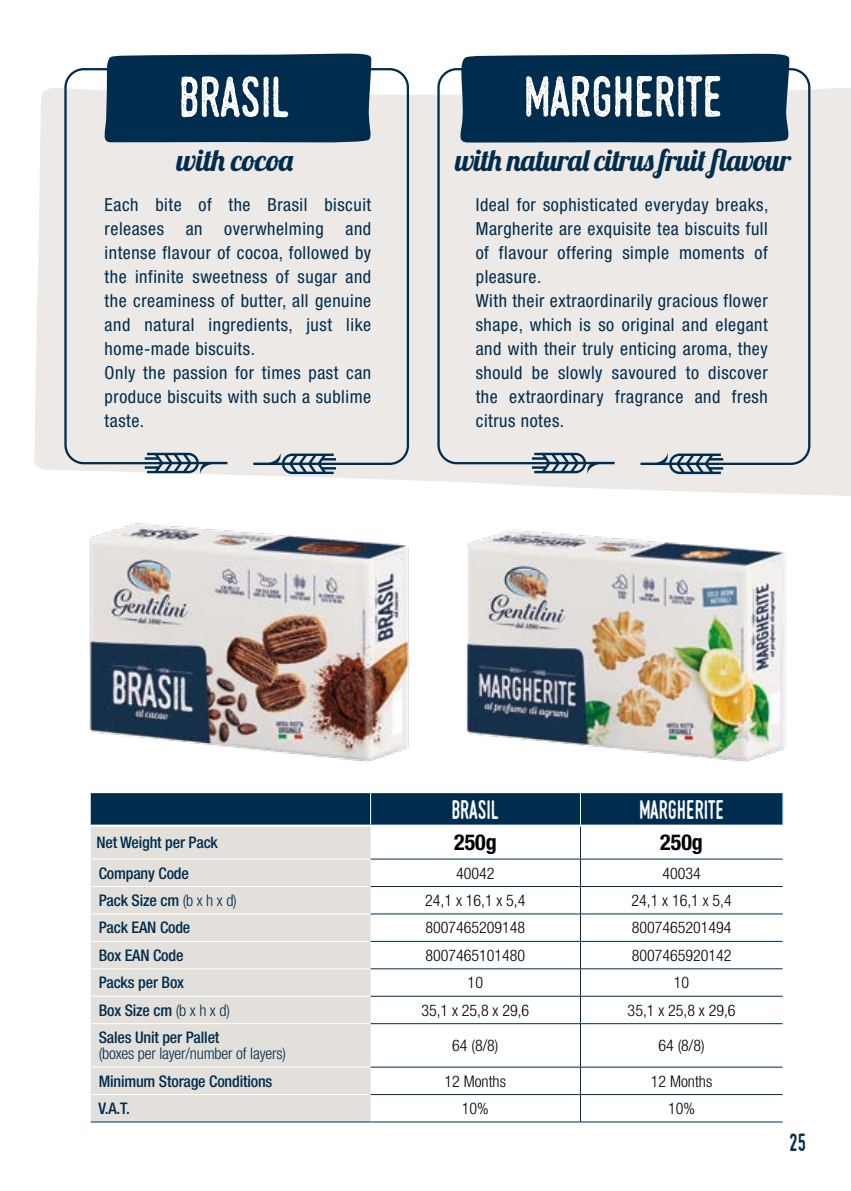
<style>
.page{position:relative;width:851px;height:1191px;background:#fff}
.page>*{position:absolute;margin:0;border:0;box-sizing:border-box;transform-origin:0 0}
.t1{font:56px "Swistblnk Monthoers";letter-spacing:-.01em;color:#fff}
.t2{font:30px "Lobster 1.4";letter-spacing:-.02em;color:#002c4d}
.t3{font:26px "Swistblnk Monthoers";letter-spacing:-.01em;color:#fff;scale:.92 1}
.t4{font:24px "Swistblnk Monthoers";color:#002c4d}
.t5{font:700 condensed 22px "Helvetica Neue LT Std";color:#000}
.t6{font:condensed 18px/24px "Helvetica Neue LT Std";letter-spacing:.03em;color:#002c4d}
.t7{font:300 condensed 16px "Helvetica Neue LT Std";color:#000}
.t8{font:500 condensed 16px "Helvetica Neue LT Std";letter-spacing:-.01em;color:#002c4d}
.t9{font:300 condensed 16px "Helvetica Neue LT Std";letter-spacing:-.01em;color:#002c4d}
.s1{font-weight:300}
</style>
<div class="page">
<svg style="left:34px;top:87px;width:816px;height:409px;fill:#ece9e6"></svg>
<svg style="left:253px;top:465px;width:83px;height:9px"></svg>
<svg style="left:145px;top:465px;width:82px;height:9px"></svg>
<div style="left:64px;top:68px;width:345px;height:397px;background:#ece9e6"></div>
<svg style="left:640px;top:465px;width:83px;height:9px"></svg>
<svg style="left:532px;top:465px;width:82px;height:9px"></svg>
<div style="left:437px;top:68px;width:373px;height:397px;background:#ece9e6"></div>
<svg style="left:101px;top:53px;width:271px;height:91px;background:#103957"></svg>
<svg style="left:455px;top:53px;width:335px;height:91px;background:#103957"></svg>
<img style="left:89px;top:523px;width:320px;height:239px">
<img style="left:466px;top:529px;width:320px;height:234px">
<div style="left:91px;top:793px;width:691px;height:31px;background:#002c4d"></div>
<div style="left:91px;top:826px;width:279px;height:295px;background:#e3e0db"></div>
<svg style="left:581px;top:859px;width:201px;height:237px"></svg>
<hr style="left:91px;top:858px;width:279px;height:1px;background:#fff">
<hr style="left:91px;top:886px;width:279px;height:1px;background:#fff">
<hr style="left:91px;top:913px;width:279px;height:1px;background:#fff">
<hr style="left:91px;top:941px;width:279px;height:1px;background:#fff">
<hr style="left:91px;top:968px;width:279px;height:1px;background:#fff">
<hr style="left:91px;top:996px;width:279px;height:1px;background:#fff">
<hr style="left:91px;top:1023px;width:279px;height:1px;background:#fff">
<hr style="left:91px;top:1066px;width:279px;height:1px;background:#fff">
<hr style="left:91px;top:1094px;width:279px;height:1px;background:#fff">
<hr style="left:580px;top:793px;width:1px;height:31px;background:#fff">
<hr style="left:370px;top:793px;width:1px;height:31px;background:#fff">
<hr style="left:580px;top:826px;width:1px;height:33px;background:#002c4d">
<hr style="left:370px;top:858px;width:210px;height:1px;background:#002c4d">
<hr style="left:580px;top:858px;width:202px;height:1px;background:#002c4d">
<hr style="left:370px;top:886px;width:210px;height:1px;background:#002c4d">
<hr style="left:580px;top:886px;width:202px;height:1px;background:#002c4d">
<hr style="left:370px;top:913px;width:210px;height:1px;background:#002c4d">
<hr style="left:580px;top:913px;width:202px;height:1px;background:#002c4d">
<hr style="left:370px;top:941px;width:210px;height:1px;background:#002c4d">
<hr style="left:580px;top:941px;width:202px;height:1px;background:#002c4d">
<hr style="left:370px;top:968px;width:210px;height:1px;background:#002c4d">
<hr style="left:580px;top:968px;width:202px;height:1px;background:#002c4d">
<hr style="left:370px;top:996px;width:210px;height:1px;background:#002c4d">
<hr style="left:370px;top:1023px;width:210px;height:1px;background:#002c4d">
<svg style="left:580px;top:859px;width:1px;height:164px"></svg>
<hr style="left:580px;top:1024px;width:1px;height:42px;background:#002c4d">
<hr style="left:580px;top:996px;width:202px;height:1px;background:#002c4d">
<hr style="left:580px;top:1023px;width:202px;height:1px;background:#002c4d">
<hr style="left:370px;top:1066px;width:210px;height:1px;background:#002c4d">
<hr style="left:580px;top:1066px;width:202px;height:1px;background:#002c4d">
<hr style="left:91px;top:1121px;width:279px;height:1px;background:#002c4d">
<hr style="left:370px;top:1094px;width:210px;height:1px;background:#002c4d">
<hr style="left:370px;top:1121px;width:210px;height:1px;background:#002c4d">
<svg style="left:580px;top:1067px;width:1px;height:54px"></svg>
<hr style="left:580px;top:1094px;width:202px;height:1px;background:#002c4d">
<hr style="left:580px;top:1121px;width:202px;height:1px;background:#002c4d">
<hr style="left:782px;top:793px;width:1px;height:31px;background:#36bcee">
<h1 class="t1" style="left:178px;top:63px;width:114px">BRASIL</h1>
<h2 class="t2" style="left:176px;top:141px;width:118px">with cocoa</h2>
<p class="t6" style="left:105px;top:192px;width:268px">Each bite of the Brasil biscuit releases an overwhelming and intense flavour of cocoa, followed by the infinite sweetness of sugar and the creaminess of butter, all genuine and natural ingredients, just like home-made biscuits.<br>Only the passion for times past can produce biscuits with such a sublime taste.</p>
<h1 class="t1" style="left:523px;top:62px;width:201px">MARGHERITE</h1>
<h2 class="t2" style="left:455px;top:141px;width:337px">with natural citrus fruit flavour</h2>
<p class="t6" style="left:475px;top:192px;width:294px">Ideal for sophisticated everyday breaks, Margherite are exquisite tea biscuits full of flavour offering simple moments of pleasure.<br>With their extraordinarily gracious flower shape, which is so original and elegant and with their truly enticing aroma, they should be slowly savoured to discover the extraordinary fragrance and fresh citrus notes.</p>
<h3 class="t3" style="left:451px;top:793px;width:54px">BRASIL</h3>
<h3 class="t3" style="left:639px;top:793px;width:94px">MARGHERITE</h3>
<p class="t8" style="left:96px;top:833px;width:123px">Net Weight per Pack</p>
<p class="t5" style="left:454px;top:829px;width:44px">250g</p>
<p class="t5" style="left:660px;top:829px;width:44px">250g</p>
<p class="t8" style="left:99px;top:863px;width:92px">Company Code</p>
<p class="t7" style="left:456px;top:863px;width:40px">40042</p>
<p class="t7" style="left:662px;top:863px;width:40px">40034</p>
<p class="t8" style="left:99px;top:890px;width:139px">Pack Size cm <span class="s1">(b x h x d)</span></p>
<p class="t7" style="left:425px;top:891px;width:102px">24,1 x 16,1 x 5,4</p>
<p class="t7" style="left:631px;top:891px;width:102px">24,1 x 16,1 x 5,4</p>
<p class="t8" style="left:99px;top:918px;width:93px">Pack EAN Code</p>
<p class="t7" style="left:425px;top:918px;width:101px">8007465209148</p>
<p class="t7" style="left:631px;top:918px;width:101px">8007465201494</p>
<p class="t8" style="left:99px;top:945px;width:86px">Box EAN Code</p>
<p class="t7" style="left:425px;top:946px;width:101px">8007465101480</p>
<p class="t7" style="left:631px;top:946px;width:101px">8007465920142</p>
<p class="t8" style="left:99px;top:973px;width:87px">Packs per Box</p>
<p class="t7" style="left:467px;top:973px;width:17px">10</p>
<p class="t7" style="left:673px;top:973px;width:17px">10</p>
<p class="t8" style="left:99px;top:1000px;width:133px">Box Size cm <span class="s1">(b x h x d)</span></p>
<p class="t7" style="left:421px;top:1000px;width:109px">35,1 x 25,8 x 29,6</p>
<p class="t7" style="left:627px;top:1000px;width:109px">35,1 x 25,8 x 29,6</p>
<p class="t8" style="left:99px;top:1028px;width:122px">Sales Unit per Pallet</p>
<p class="t9" style="left:99px;top:1044px;width:189px">(boxes per layer/number of layers)</p>
<p class="t7" style="left:452px;top:1036px;width:48px">64 (8/8)</p>
<p class="t7" style="left:658px;top:1036px;width:48px">64 (8/8)</p>
<p class="t8" style="left:99px;top:1071px;width:175px">Minimum Storage Conditions</p>
<p class="t7" style="left:444px;top:1071px;width:63px">12 Months</p>
<p class="t7" style="left:650px;top:1071px;width:63px">12 Months</p>
<p class="t8" style="left:99px;top:1098px;width:33px">V.A.T.</p>
<p class="t7" style="left:461px;top:1099px;width:28px">10%</p>
<p class="t7" style="left:668px;top:1099px;width:28px">10%</p>
<h3 class="t4" style="left:789px;top:1127px;width:18px">25</h3>
</div>
